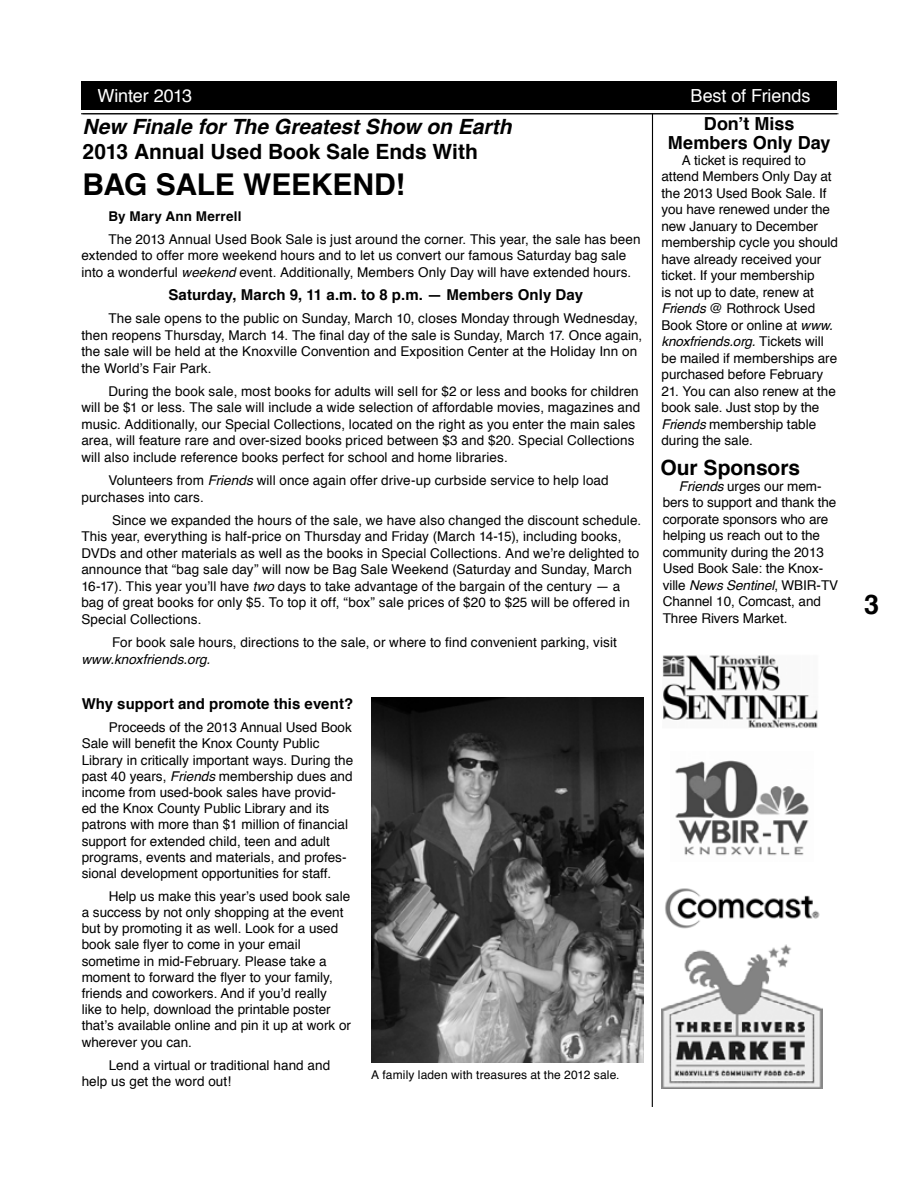
<style>
.page{position:relative;width:918px;height:1188px;background:#fff}
.page>*{position:absolute;margin:0;border:0;box-sizing:border-box;transform-origin:0 0}
.t1{font:700 30px "Helvetica";letter-spacing:-.005em;color:#000}
.t2{font:700 27px "Helvetica";color:#000}
.t3{font:700 21px "Helvetica";color:#000}
.t4{font:italic 700 21px "Helvetica";letter-spacing:-.005em;color:#000}
.t5{font:18px "Helvetica";letter-spacing:-.005em;color:#fff}
.t6{font:700 18px/19.5px "Helvetica";color:#000;text-align:center}
.t7{font:700 15px "Helvetica";letter-spacing:.005em;color:#000}
.t8{font:13.5px/16.5px "Helvetica";color:#000}
.t9{font:italic 13.5px "Helvetica";letter-spacing:.005em;color:#000}
.t10{font:700 13.5px "Helvetica";letter-spacing:.015em;color:#000}
.t11{font:12px "Helvetica";letter-spacing:.01em;color:#000}
.s1{font-style:italic}
</style>
<div class="page">
<div style="left:81px;top:81px;width:756px;height:29px;background:#000"></div>
<hr style="left:82px;top:113px;width:756px;height:1px;background:#000">
<hr style="left:81px;top:113px;width:756px;height:1px;background:#000">
<img style="left:675px;top:760px;width:134px;height:96px">
<img style="left:665px;top:888px;width:155px;height:41px">
<img style="left:662px;top:655px;width:156px;height:73px">
<img style="left:371px;top:698px;width:273px;height:364px">
<hr style="left:652px;top:113px;width:1px;height:994px;background:#000">
<img style="left:661px;top:945px;width:161px;height:143px">
<h3 class="t5" style="left:97px;top:82px;width:96px">Winter 2013</h3>
<h3 class="t5" style="left:691px;top:82px;width:121px">Best of Friends</h3>
<h3 class="t4" style="left:82px;top:109px;width:431px">New Finale for The Greatest Show on Earth</h3>
<h3 class="t3" style="left:82px;top:134px;width:397px">2013 Annual Used Book Sale Ends With</h3>
<h1 class="t1" style="left:82px;top:160px;width:324px">BAG SALE WEEKEND!</h1>
<p class="t10" style="left:108px;top:205px;width:135px">By Mary Ann Merrell</p>
<p class="t8" style="left:81px;top:231px;width:561px;text-indent:27px">The 2013 Annual Used Book Sale is just around the corner. This year, the sale has been extended to offer more weekend hours and to let us convert our famous Saturday bag sale into a wonderful <span class="s1">weekend</span> event. Additionally, Members Only Day will have extended hours.</p>
<p class="t7" style="left:168px;top:283px;width:416px">Saturday, March 9, 11 a.m. to 8 p.m. ― Members Only Day</p>
<p class="t8" style="left:81px;top:311px;width:563px;text-indent:27px">The sale opens to the public on Sunday, March 10, closes Monday through Wednesday, then reopens Thursday, March 14. The final day of the sale is Sunday, March 17. Once again, the sale will be held at the Knoxville Convention and Exposition Center at the Holiday Inn on the World’s Fair Park.</p>
<p class="t8" style="left:81px;top:383px;width:561px;text-indent:27px">During the book sale, most books for adults will sell for $2 or less and books for children will be $1 or less. The sale will include a wide selection of affordable movies, magazines and music. Additionally, our Special Collections, located on the right as you enter the main sales area, will feature rare and over-sized books priced between $3 and $20. Special Collections will also include reference books perfect for school and home libraries.</p>
<p class="t8" style="left:81px;top:473px;width:529px;text-indent:27px">Volunteers from <span class="s1">Friends</span> will once again offer drive-up curbside service to help load purchases into cars.</p>
<p class="t8" style="left:81px;top:512px;width:561px;text-indent:31px">Since we expanded the hours of the sale, we have also changed the discount schedule.<br>This year, everything is half-price on Thursday and Friday (March 14-15), including books, DVDs and other materials as well as the books in Special Collections. And we’re delighted to announce that “bag sale day” will now be Bag Sale Weekend (Saturday and Sunday, March 16-17). This year you’ll have <span class="s1">two</span> days to take advantage of the bargain of the century — a bag of great books for only $5. To top it off, “box” sale prices of $20 to $25 will be offered in Special Collections.</p>
<p class="t8" style="left:112px;top:635px;width:506px">For book sale hours, directions to the sale, or where to find convenient parking, visit</p>
<p class="t9" style="left:81px;top:648px;width:131px">www.knoxfriends.org.</p>
<p class="t7" style="left:82px;top:692px;width:273px">Why support and promote this event?</p>
<p class="t8" style="left:82px;top:720px;width:273px;text-indent:27px">Proceeds of the 2013 Annual Used Book Sale will benefit the Knox County Public Library in critically important ways. During the past 40 years, <span class="s1">Friends</span> membership dues and income from used-book sales have provid&shy;ed the Knox County Public Library and its patrons with more than $1 million of financial support for extended child, teen and adult programs, events and materials, and profes&shy;sional development opportunities for staff.</p>
<p class="t8" style="left:82px;top:888px;width:271px;text-indent:27px">Help us make this year’s used book sale a success by not only shopping at the event but by promoting it as well. Look for a used book sale flyer to come in your email sometime in mid-February. Please take a moment to forward the flyer to your family, friends and coworkers. And if you’d really<br>like to help, download the printable poster that’s available online and pin it up at work or wherever you can.</p>
<p class="t8" style="left:82px;top:1057px;width:250px;text-indent:27px">Lend a virtual or traditional hand and help us get the word out!</p>
<p class="t11" style="left:371px;top:1065px;width:250px">A family laden with treasures at the 2012 sale.</p>
<h3 class="t6" style="left:668px;top:114px;width:164px">Don’t Miss<br>Members Only Day</h3>
<p class="t8" style="left:662px;top:152px;width:178px;text-indent:20px">A ticket is required to attend Members Only Day at the 2013 Used Book Sale. If you have renewed under the new January to December membership cycle you should have already received your ticket. If your membership<br>is not up to date, renew at<br><span class="s1">Friends</span> @ Rothrock Used<br>Book Store or online at <span class="s1">www. knoxfriends.org.</span> Tickets will be mailed if memberships are purchased before February</p>
<p class="t8" style="left:662px;top:383px;width:176px">21. You can also renew at the book sale. Just stop by the<br><span class="s1">Friends</span> membership table during the sale.</p>
<h3 class="t3" style="left:660px;top:450px;width:141px">Our Sponsors</h3>
<p class="t8" style="left:663px;top:478px;width:177px;text-indent:16px"><span class="s1">Friends</span> urges our mem&shy;bers to support and thank the corporate sponsors who are helping us reach out to the community during the 2013<br>Used Book Sale: the Knox&shy;ville <span class="s1">News Sentinel</span>, WBIR‑TV<br>Channel 10, Comcast, and<br>Three Rivers Market.</p>
<h2 class="t2" style="left:864px;top:583px;width:17px">3</h2>
</div>
